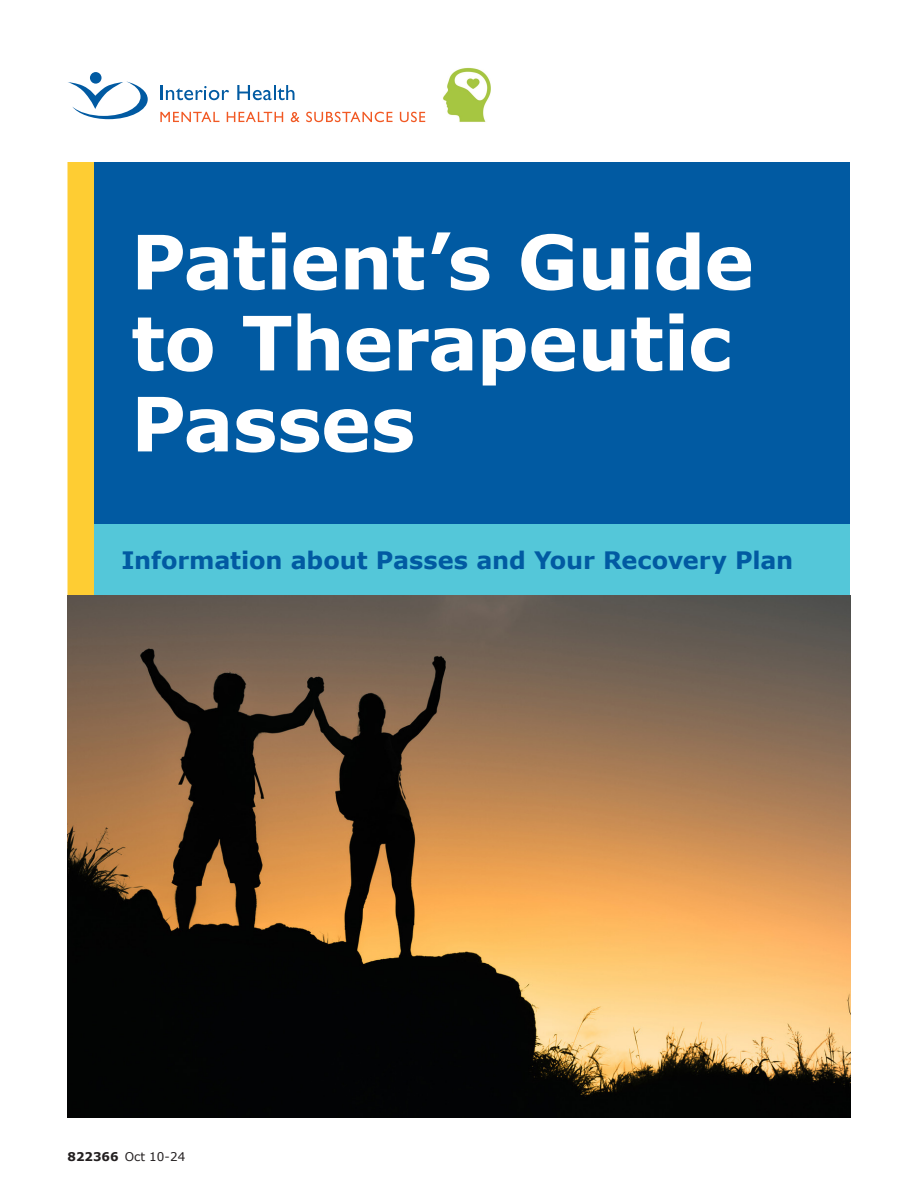
<style>
.page{position:relative;width:918px;height:1188px;background:#fff}
.page>*{position:absolute;margin:0;border:0;box-sizing:border-box;transform-origin:0 0}
.t1{font:700 75px/81px "Verdana";letter-spacing:-.015em;color:#fff}
.t2{font:700 24px "Verdana";letter-spacing:-.005em;color:#015aa2}
.t3{font:12px "Verdana";color:#231f20}
.s1{font-weight:700}
</style>
<div class="page">
<div style="left:68px;top:162px;width:26px;height:434px;background:#fecd33"></div>
<div style="left:94px;top:162px;width:756px;height:362px;background:#015aa2"></div>
<div style="left:94px;top:524px;width:756px;height:72px;background:#54c7d9"></div>
<img style="left:68px;top:596px;width:782px;height:522px">
<img style="left:443px;top:68px;width:48px;height:54px">
<div style="left:90px;top:72px;width:12px;height:12px;background:#015aa2;border-radius:50%"></div>
<svg style="left:68px;top:82px;width:80px;height:37px"></svg>
<svg style="left:161px;top:85px;width:68px;height:15px"></svg>
<svg style="left:237px;top:85px;width:58px;height:15px"></svg>
<svg style="left:160px;top:112px;width:59px;height:10px"></svg>
<svg style="left:227px;top:112px;width:56px;height:10px"></svg>
<svg style="left:291px;top:112px;width:9px;height:10px"></svg>
<svg style="left:306px;top:112px;width:87px;height:10px"></svg>
<svg style="left:400px;top:112px;width:25px;height:10px"></svg>
<h1 class="t1" style="left:131px;top:222px;width:625px">Patient’s Guide to Therapeutic<br>Passes</h1>
<p class="t2" style="left:122px;top:544px;width:673px">Information about Passes and Your Recovery Plan</p>
<p class="t3" style="left:68px;top:1149px;width:119px"><span class="s1">822366</span> Oct 10-24</p>
</div>
